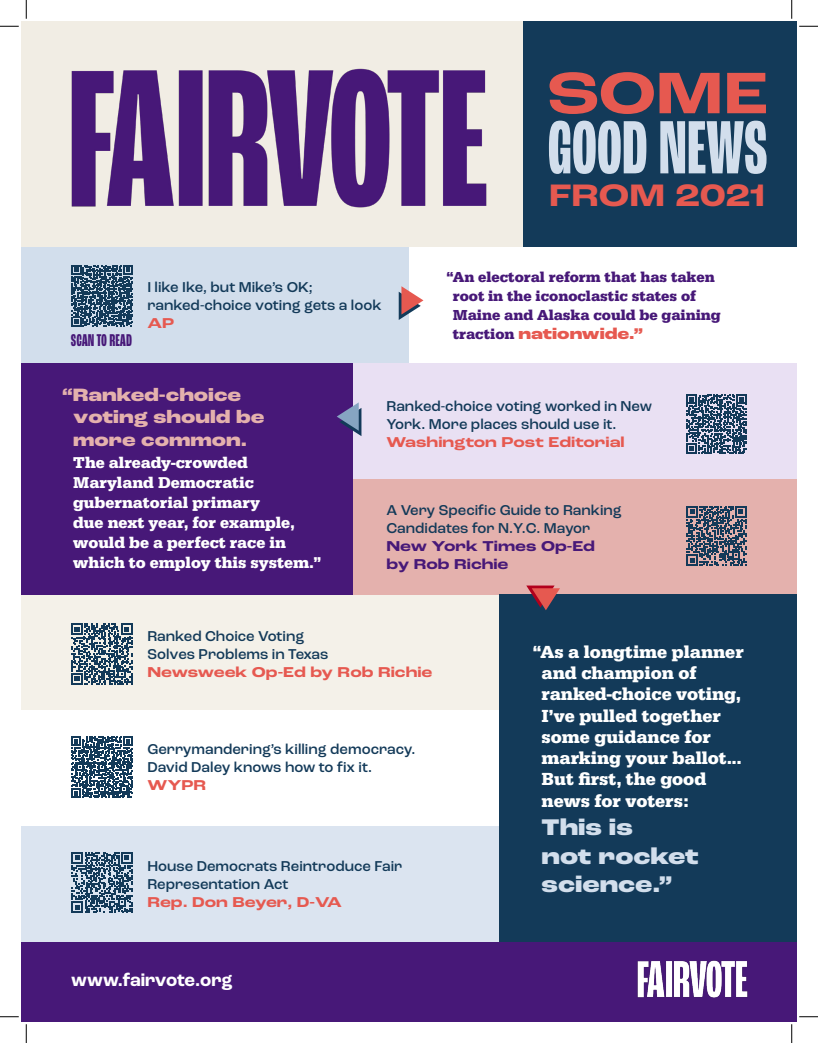
<style>
.page{position:relative;width:818px;height:1043px;background:#fff}
.page>*{position:absolute;margin:0;border:0;box-sizing:border-box;transform-origin:0 0}
.Title_-_32pt_purple{font:700 extra-condensed 79.25px "Roc Grotesk";letter-spacing:-.01em;color:#d2deec}
.Header_-_12pt_pink_w{font:700 expanded 61.38px "Roc Grotesk";color:#e65950}
.Header_-_12pt_pink_w-2{font:700 expanded 32.62px "Roc Grotesk";letter-spacing:-.01em;color:#e65950}
.News_outlet{font:800 expanded 23.75px/28.5px "Roc Grotesk";color:#d2deec}
.News_outlet-2{font:800 expanded 18.75px/22.5px "Roc Grotesk";color:#e4b1ad}
.Subhead_-_14pt_bold{font:700 18.75px "Roc Grotesk";color:#fff}
.News_outlet-3{font:700 18.12px/21.2px "Serifa";color:#fff}
.News_outlet-4{font:700 extra-condensed 17.88px "Roc Grotesk";color:#471878}
.News_outlet-5{font:700 16.25px/20px "Serifa";color:#fff}
.News_outlet-6{font:800 expanded 16.25px "Roc Grotesk";color:#e65950}
.News_article_title{font:500 15px/18px "Roc Grotesk";color:#133a59}
.News_outlet-7{font:700 15px/18.8px "Serifa";color:#471878}
.News_outlet-8{font:700 expanded 15px "Roc Grotesk";color:#e65950}
.News_outlet-9{font:700 expanded 15px/18px "Roc Grotesk";color:#471878}
.s1{font-family:"Serifa";font-weight:700;font-stretch:normal;font-size:15px;color:#471878}
</style>
<div class="page">
<div style="left:21px;top:941px;width:775px;height:80px;background:#471878"></div>
<img style="left:637px;top:960px;width:111px;height:38px">
<div style="left:21px;top:21px;width:506px;height:227px;background:#f1ede4"></div>
<div style="left:523px;top:21px;width:273px;height:227px;background:#133a59"></div>
<img style="left:71px;top:68px;width:416px;height:140px">
<div style="left:21px;top:248px;width:388px;height:115px;background:#d2deec"></div>
<div style="left:352px;top:363px;width:444px;height:116px;background:#e9e0f3"></div>
<div style="left:352px;top:479px;width:444px;height:115px;background:#e4b1ad"></div>
<div style="left:21px;top:594px;width:478px;height:116px;background:#f4f1e9"></div>
<div style="left:21px;top:826px;width:478px;height:115px;background:#dbe4f0"></div>
<div style="left:21px;top:363px;width:331px;height:231px;background:#471878"></div>
<div style="left:499px;top:594px;width:297px;height:347px;background:#133a59"></div>
<svg style="left:72px;top:265px;width:61px;height:61px"></svg>
<svg style="left:686px;top:394px;width:60px;height:60px"></svg>
<svg style="left:686px;top:506px;width:60px;height:60px"></svg>
<svg style="left:71px;top:623px;width:61px;height:61px"></svg>
<svg style="left:71px;top:736px;width:62px;height:62px"></svg>
<svg style="left:72px;top:852px;width:60px;height:61px"></svg>
<svg style="left:398px;top:286px;width:25px;height:34px"></svg>
<svg style="left:337px;top:402px;width:24px;height:34px"></svg>
<svg style="left:526px;top:585px;width:34px;height:25px"></svg>
<svg style="left:0;top:25px;width:19px;height:2px"></svg>
<svg style="left:799px;top:25px;width:19px;height:2px"></svg>
<svg style="left:0;top:1016px;width:19px;height:1px"></svg>
<svg style="left:799px;top:1016px;width:19px;height:1px"></svg>
<svg style="left:25px;top:0;width:2px;height:19px"></svg>
<svg style="left:25px;top:1024px;width:2px;height:18px"></svg>
<svg style="left:791px;top:0;width:1px;height:19px"></svg>
<svg style="left:791px;top:1024px;width:1px;height:18px"></svg>
<p class="News_outlet-4" style="left:71px;top:330px;width:63px">SCAN TO READ</p>
<p class="News_article_title" style="left:147px;top:278px;width:236px">I like Ike, but Mike’s OK; ranked-choice voting gets a look</p>
<p class="News_outlet-8" style="left:147px;top:313px;width:28px">AP</p>
<p class="Header_-_12pt_pink_w" style="left:547px;top:55px;width:222px">SOME</p>
<p class="Title_-_32pt_purple" style="left:547px;top:102px;width:222px">GOOD NEWS</p>
<p class="Header_-_12pt_pink_w-2" style="left:549px;top:175px;width:218px">FROM 2021</p>
<p class="News_outlet-7" style="left:452px;top:268px;width:269px;text-indent:-6px">“An electoral reform that has taken root in the iconoclastic states of<br>Maine and Alaska could be gaining</p>
<p class="News_outlet-6" style="left:452px;top:324px;width:192px"><span class="s1">traction</span> nationwide.”</p>
<p class="News_outlet-2" style="left:73px;top:384px;width:192px;text-indent:-11px">“Ranked-choice voting should be more common.</p>
<p class="News_outlet-5" style="left:73px;top:453px;width:249px">The already-crowded<br>Maryland Democratic gubernatorial primary<br>due next year, for example, would be a perfect race in which to employ this system.”</p>
<p class="News_article_title" style="left:386px;top:397px;width:267px">Ranked-choice voting worked in New<br>York. More places should use it.</p>
<p class="News_outlet-8" style="left:386px;top:432px;width:240px">Washington Post Editorial</p>
<p class="News_article_title" style="left:386px;top:501px;width:237px">A Very Specific Guide to Ranking<br>Candidates for N.Y.C. Mayor</p>
<p class="News_outlet-9" style="left:386px;top:537px;width:210px">New York Times Op-Ed by Rob Richie</p>
<p class="News_article_title" style="left:147px;top:627px;width:183px">Ranked Choice Voting<br>Solves Problems in Texas</p>
<p class="News_outlet-8" style="left:147px;top:662px;width:286px">Newsweek Op-Ed by Rob Richie</p>
<p class="News_article_title" style="left:147px;top:740px;width:269px">Gerrymandering’s killing democracy.<br>David Daley knows how to fix it.</p>
<p class="News_outlet-8" style="left:147px;top:776px;width:60px">WYPR</p>
<p class="News_article_title" style="left:147px;top:856px;width:256px">House Democrats Reintroduce Fair<br>Representation Act</p>
<p class="News_outlet-8" style="left:147px;top:892px;width:196px">Rep. Don Beyer, D-VA</p>
<p class="Subhead_-_14pt_bold" style="left:71px;top:967px;width:163px">www.fairvote.org</p>
<p class="News_outlet-3" style="left:541px;top:641px;width:204px;text-indent:-9px">“As a longtime planner and champion of ranked-choice voting,<br>I’ve pulled together some guidance for marking your ballot...<br>But first, the good news for voters:</p>
<p class="News_outlet" style="left:541px;top:814px;width:159px">This is<br>not rocket science.”</p>
</div>
